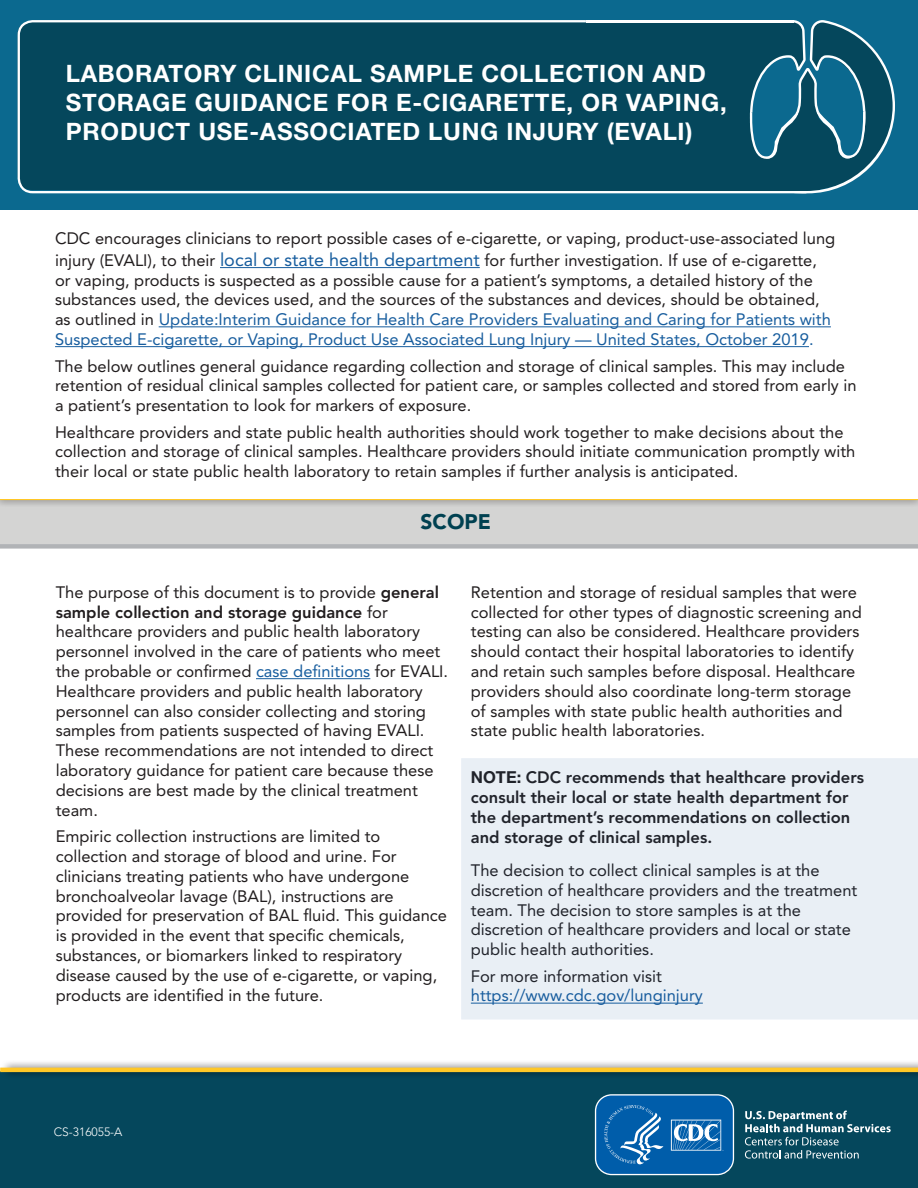
<style>
.page{position:relative;width:918px;height:1188px;background:#fff}
.page>*{position:absolute;margin:0;border:0;box-sizing:border-box;transform-origin:0 0}
.t1{font:700 24px/28.8px "Helvetica Neue LT Std";letter-spacing:.03em;color:#fff}
.t2{font:900 21px "Avenir LT Std";color:#004151}
.t3{font:16.5px/19.8px "Avenir LT Std";color:#211d1e}
.t4{font:800 16.5px/19.8px "Avenir LT Std";color:#211d1e}
.t5{font:16.5px/19.8px "Avenir LT Std";color:#175d9e}
.t6{font:300 12px "Avenir LT Std";color:#fff}
.s1{font-size:18px;color:#175d9e}
.s2{color:#175d9e}
.s3{font-weight:800}
.s4{font-family:"Helvetica Neue LT Std";font-weight:700}
.s5{color:#211d1e}
</style>
<div class="page">
<div style="left:0;top:0;width:918px;height:209px;background:#0b698f"></div>
<div style="left:17px;top:20px;width:732px;height:174px;background:#05475c"></div>
<svg style="left:749px;top:20px;width:146px;height:174px"></svg>
<div style="left:0;top:1071px;width:918px;height:117px;background:#05475c"></div>
<svg style="left:0;top:1062px;width:918px;height:14px"></svg>
<hr style="left:0;top:1068px;width:918px;height:4px;background:#ffc727">
<hr style="left:220px;top:267px;width:260px;height:1px;background:#175d9e">
<hr style="left:159px;top:326px;width:672px;height:1px;background:#175d9e">
<hr style="left:55px;top:346px;width:754px;height:1px;background:#175d9e">
<div style="left:0;top:500px;width:918px;height:44px;background:#d4d4d3"></div>
<svg style="left:0;top:501px;width:918px;height:4px;fill:#bfbfbe"></svg>
<hr style="left:0;top:500px;width:918px;height:1px;background:#ffc727">
<div style="left:0;top:544px;width:918px;height:5px;background:#b1b3b6"></div>
<hr style="left:256px;top:678px;width:114px;height:1px;background:#175d9e">
<div style="left:461px;top:758px;width:457px;height:262px;background:#e9eff5"></div>
<svg style="left:745px;top:1111px;width:146px;height:48px"></svg>
<svg style="left:594px;top:1094px;width:141px;height:82px;background:#2573b2"></svg>
<h1 class="t1" style="left:66px;top:59px;width:662px">LABORATORY CLINICAL SAMPLE COLLECTION AND<br>STORAGE GUIDANCE FOR E-CIGARETTE, OR VAPING,<br>PRODUCT USE-ASSOCIATED LUNG INJURY (EVALI)</h1>
<p class="t3" style="left:55px;top:228px;width:782px;line-height:21.6px">CDC encourages clinicians to report possible cases of e-cigarette, or vaping, product-use-associated lung injury (EVALI), to their <span class="s1">local or state health department</span> for further investigation. If use of e-cigarette,</p>
<p class="t3" style="left:55px;top:270px;width:777px">or vaping, products is suspected as a possible cause for a patient’s symptoms, a detailed history of the substances used, the devices used, and the sources of the substances and devices, should be obtained, as outlined in <span class="s2">Update:Interim Guidance for Health Care Providers Evaluating and Caring for Patients with Suspected E-cigarette, or Vaping, Product Use Associated Lung Injury — United States, October 2019.</span></p>
<p class="t3" style="left:55px;top:356px;width:803px">The below outlines general guidance regarding collection and storage of clinical samples. This may include retention of residual clinical samples collected for patient care, or samples collected and stored from early in a patient’s presentation to look for markers of exposure.</p>
<p class="t3" style="left:55px;top:422px;width:802px">Healthcare providers and state public health authorities should work together to make decisions about the collection and storage of clinical samples. Healthcare providers should initiate communication promptly with their local or state public health laboratory to retain samples if further analysis is anticipated.</p>
<h2 class="t2" style="left:421px;top:509px;width:72px">SCOPE</h2>
<p class="t3" style="left:56px;top:582px;width:394px">The purpose of this document is to provide <span class="s3">general sample collection and storage guidance</span> for healthcare providers and public health laboratory personnel involved in the care of patients who meet the probable or confirmed <span class="s2">case definitions</span> for EVALI.<br>Healthcare providers and public health laboratory personnel can also consider collecting and storing samples from patients suspected of having EVALI.<br>These recommendations are not intended to direct laboratory guidance for patient care because these decisions are best made by the clinical treatment team.</p>
<p class="t3" style="left:56px;top:827px;width:393px">Empiric collection instructions are limited to collection and storage of blood and urine. For clinicians treating patients who have undergone bronchoalveolar lavage (BAL), instructions are provided for preservation of BAL fluid. This guidance is provided in the event that specific chemicals, substances, or biomarkers linked to respiratory disease caused by the use of e-cigarette, or vaping, products are identified in the future.</p>
<p class="t3" style="left:471px;top:582px;width:393px">Retention and storage of residual samples that were collected for other types of diagnostic screening and testing can also be considered. Healthcare providers should contact their hospital laboratories to identify and retain such samples before disposal. Healthcare providers should also coordinate long-term storage of samples with state public health authorities and state public health laboratories.</p>
<p class="t4" style="left:471px;top:768px;width:395px"><span class="s4">NOTE:</span> CDC recommends that healthcare providers consult their local or state health department for the department’s recommendations on collection and storage of clinical samples.</p>
<p class="t3" style="left:471px;top:860px;width:388px">The decision to collect clinical samples is at the discretion of healthcare providers and the treatment team. The decision to store samples is at the discretion of healthcare providers and local or state public health authorities.</p>
<p class="t5" style="left:471px;top:966px;width:233px"><span class="s5">For more information visit </span>https://www.cdc.gov/lunginjury</p>
<p class="t6" style="left:54px;top:1125px;width:70px">CS-316055-A</p>
</div>
